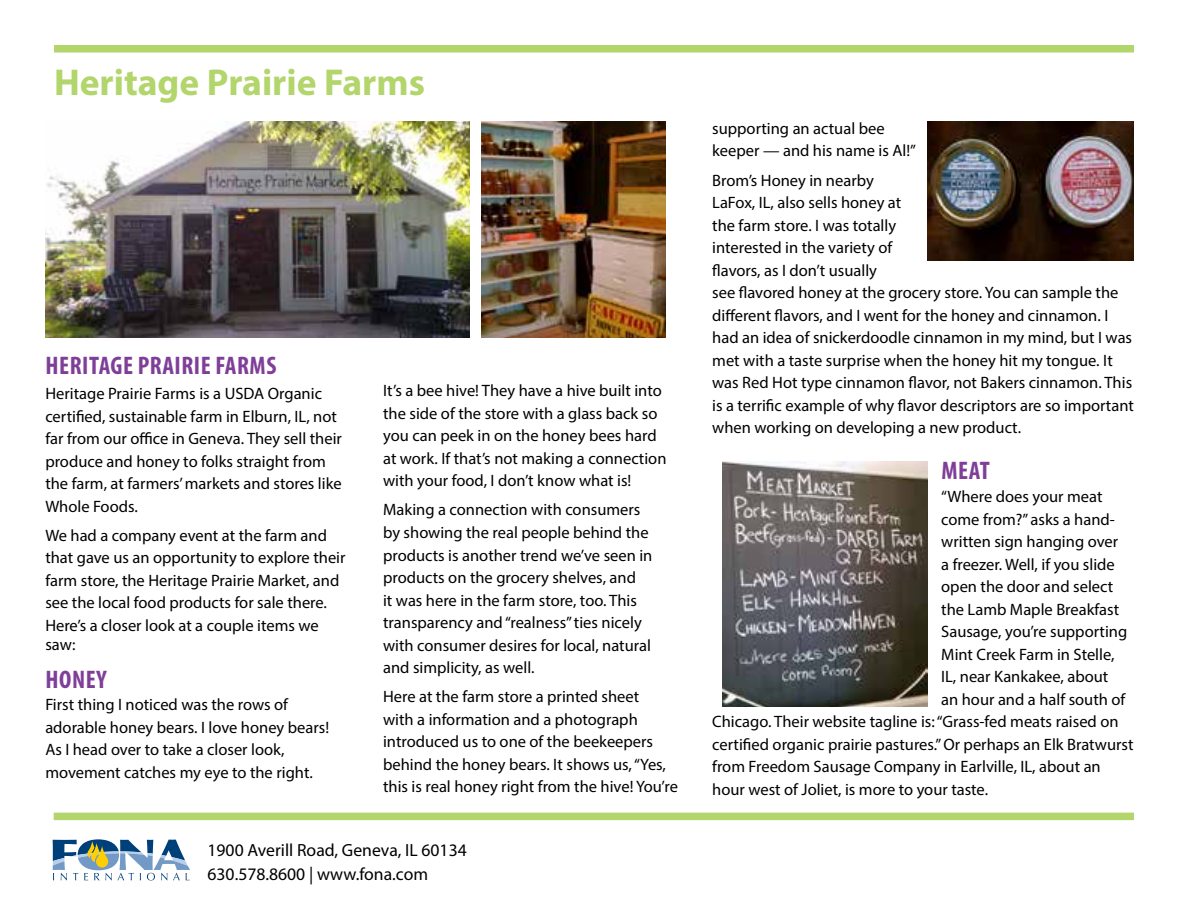
<style>
.page{position:relative;width:1188px;height:918px;background:#fff}
.page>*{position:absolute;margin:0;border:0;box-sizing:border-box;transform-origin:0 0}
.t1{font:700 37.5px "Myriad Pro";color:#b2d56c}
.t2{font:700 condensed 25.5px "Myriad Pro";letter-spacing:.02em;color:#7f3f98}
.t3{font:17.7px/24.3px "Myriad Pro";color:#000}
.t4{font:16.5px/22.5px "Myriad Pro";color:#000}
</style>
<div class="page">
<svg style="left:53px;top:839px;width:137px;height:41px"></svg>
<div style="left:54px;top:45px;width:1080px;height:7px;background:#b2d56c"></div>
<div style="left:54px;top:813px;width:1080px;height:7px;background:#b2d56c"></div>
<img style="left:45px;top:122px;width:424px;height:216px">
<img style="left:928px;top:122px;width:206px;height:138px">
<img style="left:482px;top:122px;width:184px;height:216px">
<img style="left:723px;top:461px;width:205px;height:246px">
<h1 class="t1" style="left:54px;top:58px;width:373px">Heritage Prairie Farms</h1>
<h2 class="t2" style="left:46px;top:349px;width:232px">HERITAGE PRAIRIE FARMS</h2>
<p class="t4" style="left:45px;top:382px;width:298px">Heritage Prairie Farms is a USDA Organic certified, sustainable farm in Elburn, IL, not far from our office in Geneva. They sell their produce and honey to folks straight from the farm, at farmers’ markets and stores like Whole Foods.</p>
<p class="t4" style="left:45px;top:524px;width:302px">We had a company event at the farm and that gave us an opportunity to explore their farm store, the Heritage Prairie Market, and see the local food products for sale there.<br>Here’s a closer look at a couple items we</p>
<p class="t4" style="left:45px;top:633px;width:32px">saw:</p>
<h2 class="t2" style="left:46px;top:663px;width:63px">HONEY</h2>
<p class="t4" style="left:45px;top:693px;width:285px">First thing I noticed was the rows of adorable honey bears. I love honey bears!<br>As I head over to take a closer look, movement catches my eye to the right.</p>
<p class="t4" style="left:383px;top:379px;width:285px">It’s a bee hive! They have a hive built into the side of the store with a glass back so you can peek in on the honey bees hard at work. If that’s not making a connection with your food, I don’t know what is!</p>
<p class="t4" style="left:383px;top:498px;width:271px">Making a connection with consumers by showing the real people behind the products is another trend we’ve seen in products on the grocery shelves, and<br>it was here in the farm store, too. This transparency and “realness” ties nicely with consumer desires for local, natural and simplicity, as well.</p>
<p class="t4" style="left:383px;top:685px;width:296px">Here at the farm store a printed sheet<br>with a information and a photograph introduced us to one of the beekeepers behind the honey bears. It shows us, “Yes, this is real honey right from the hive! You’re</p>
<p class="t3" style="left:208px;top:838px;width:261px">1900 Averill Road, Geneva, IL 60134<br>630.578.8600 | www.fona.com</p>
<p class="t4" style="left:712px;top:117px;width:205px">supporting an actual bee keeper — and his name is Al!”</p>
<p class="t4" style="left:712px;top:169px;width:423px">Brom’s Honey in nearby<br>LaFox, IL, also sells honey at<br>the farm store. I was totally<br>interested in the variety of<br>flavors, as I don’t usually<br>see flavored honey at the grocery store. You can sample the different flavors, and I went for the honey and cinnamon. I had an idea of snickerdoodle cinnamon in my mind, but I was met with a taste surprise when the honey hit my tongue. It was Red Hot type cinnamon flavor, not Bakers cinnamon. This is a terrific example of why flavor descriptors are so important when working on developing a new product.</p>
<h2 class="t2" style="left:941px;top:454px;width:50px">MEAT</h2>
<p class="t4" style="left:941px;top:485px;width:163px">“Where does your meat</p>
<p class="t4" style="left:941px;top:508px;width:175px">come from?” asks a hand-</p>
<p class="t4" style="left:941px;top:530px;width:178px">written sign hanging over</p>
<p class="t4" style="left:941px;top:553px;width:175px">a freezer. Well, if you slide</p>
<p class="t4" style="left:941px;top:575px;width:174px">open the door and select</p>
<p class="t4" style="left:941px;top:598px;width:180px">the Lamb Maple Breakfast</p>
<p class="t4" style="left:941px;top:620px;width:188px">Sausage, you’re supporting</p>
<p class="t4" style="left:941px;top:643px;width:175px">Mint Creek Farm in Stelle,</p>
<p class="t4" style="left:941px;top:665px;width:169px">IL, near Kankakee, about</p>
<p class="t4" style="left:941px;top:688px;width:186px">an hour and a half south of</p>
<p class="t4" style="left:712px;top:710px;width:408px">Chicago. Their website tagline is: “Grass-fed meats raised on</p>
<p class="t4" style="left:712px;top:733px;width:423px">certified organic prairie pastures.” Or perhaps an Elk Bratwurst</p>
<p class="t4" style="left:712px;top:755px;width:390px">from Freedom Sausage Company in Earlville, IL, about an</p>
<p class="t4" style="left:712px;top:778px;width:277px">hour west of Joliet, is more to your taste.</p>
</div>
